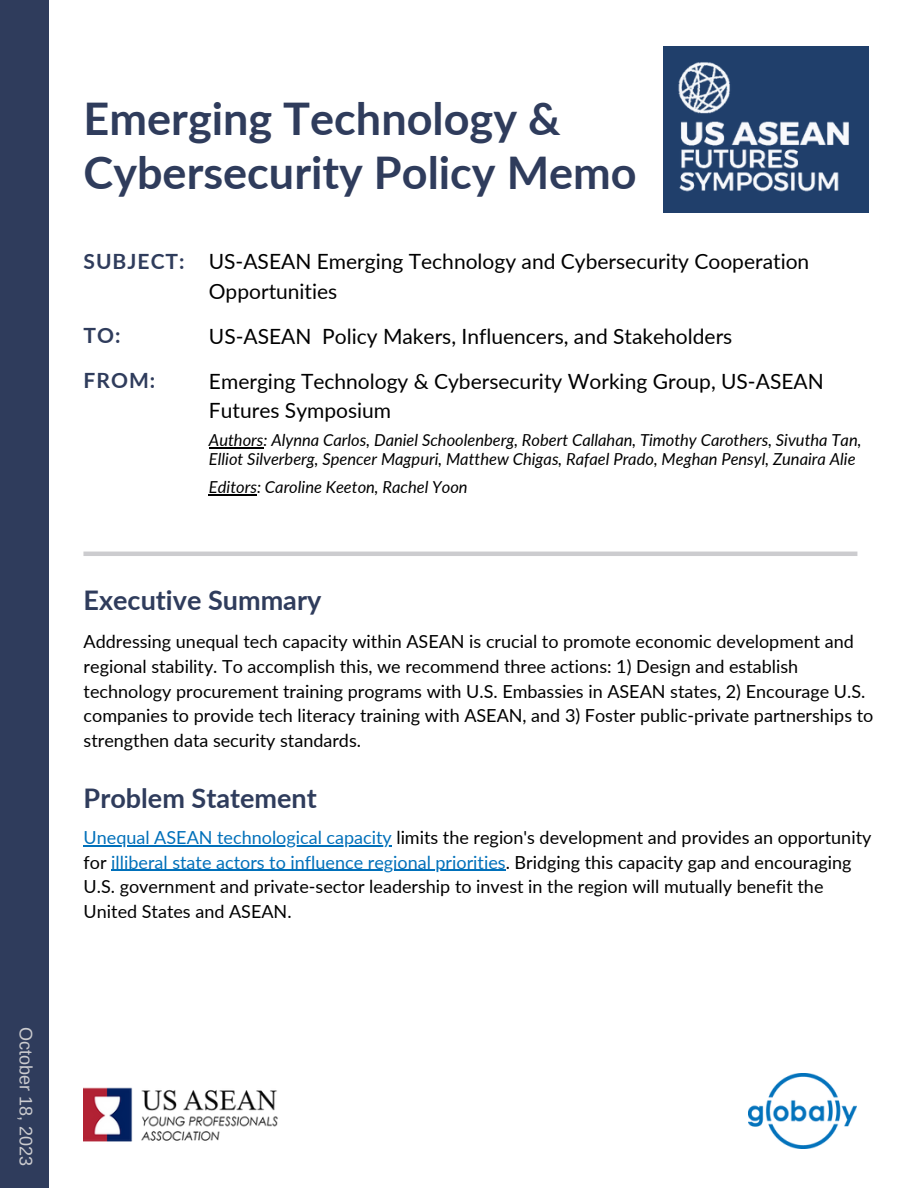
<style>
.page{position:relative;width:918px;height:1188px;background:#fff}
.page>*{position:absolute;margin:0;border:0;box-sizing:border-box;transform-origin:0 0}
.t1{font:700 45px/54px "Lato";color:#2f3c5c}
.t2{font:700 27px "Lato";color:#2f3c5c}
.t3{font:21px/29.2px "Lato";color:#000}
.t4{font:700 21px "Lato";letter-spacing:.05em;color:#2f3c5c}
.t5{font:18px/24.8px "Lato";color:#000}
.t6{font:18px "Arimo";color:#cccccf}
.t7{font:italic 16.5px/18.8px "Lato";color:#000}
.s1{color:#0070ba}
</style>
<div class="page">
<img style="left:749px;top:1074px;width:108px;height:74px">
<img style="left:84px;top:1087px;width:194px;height:55px">
<div style="left:0;top:0;width:48px;height:1188px;background:#2f3c5c"></div>
<hr style="left:84px;top:845px;width:308px;height:1px;background:#0070ba">
<hr style="left:111px;top:870px;width:395px;height:1px;background:#0070ba">
<div style="left:663px;top:46px;width:206px;height:167px;background:#203f6b"></div>
<img style="left:678px;top:62px;width:171px;height:130px">
<hr style="left:83px;top:552px;width:774px;height:4px;background:#cccccf">
<hr style="left:209px;top:447px;width:54px;height:2px;background:#000">
<hr style="left:209px;top:495px;width:48px;height:1px;background:#000">
<p class="t6" style="left:36px;top:1027px;width:140px;rotate:90deg">October 18, 2023</p>
<p class="t1" style="left:84px;top:91px;width:555px">Emerging Technology &amp;<br>Cybersecurity Policy Memo</p>
<p class="t4" style="left:83px;top:248px;width:103px">SUBJECT:</p>
<p class="t3" style="left:209px;top:247px;width:602px">US-ASEAN Emerging Technology and Cybersecurity Cooperation<br>Opportunities</p>
<p class="t4" style="left:84px;top:323px;width:39px">TO:</p>
<p class="t4" style="left:84px;top:368px;width:73px">FROM:</p>
<p class="t3" style="left:209px;top:321px;width:525px">US-ASEAN Policy Makers, Influencers, and Stakeholders</p>
<p class="t3" style="left:209px;top:366px;width:616px">Emerging Technology &amp; Cybersecurity Working Group, US-ASEAN<br>Futures Symposium</p>
<p class="t7" style="left:209px;top:430px;width:654px">Authors: Alynna Carlos, Daniel Schoolenberg, Robert Callahan, Timothy Carothers, Sivutha Tan,<br>Elliot Silverberg, Spencer Magpuri, Matthew Chigas, Rafael Prado, Meghan Pensyl, Zunaira Alie</p>
<p class="t7" style="left:209px;top:477px;width:260px">Editors: Caroline Keeton, Rachel Yoon</p>
<p class="t2" style="left:84px;top:583px;width:239px">Executive Summary</p>
<p class="t5" style="left:84px;top:629px;width:791px">Addressing unequal tech capacity within ASEAN is crucial to promote economic development and regional stability. To accomplish this, we recommend three actions: 1) Design and establish technology procurement training programs with U.S. Embassies in ASEAN states, 2) Encourage U.S. companies to provide tech literacy training with ASEAN, and 3) Foster public-private partnerships to strengthen data security standards.</p>
<p class="t2" style="left:84px;top:781px;width:235px">Problem Statement</p>
<p class="t5" style="left:84px;top:824px;width:789px"><span class="s1">Unequal ASEAN technological capacity</span> limits the region's development and provides an opportunity for <span class="s1">illiberal state actors to influence regional priorities</span>. Bridging this capacity gap and encouraging U.S. government and private-sector leadership to invest in the region will mutually benefit the United States and ASEAN.</p>
</div>
